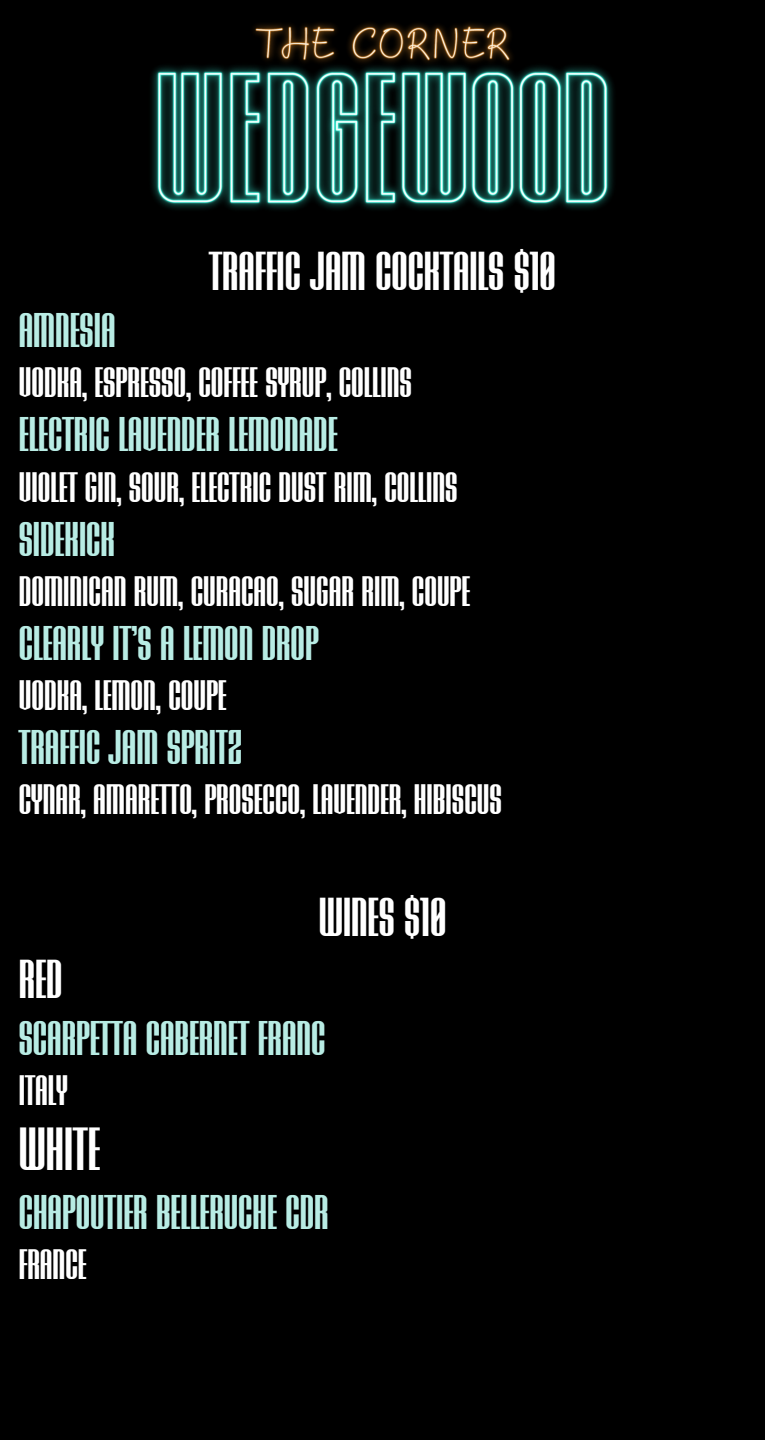
<style>
.page{position:relative;width:765px;height:1440px;background:#000}
.page>*{position:absolute;margin:0;border:0;box-sizing:border-box;transform-origin:0 0}
.t1{font:50px "Bosque Line";color:#fff}
.t2{font:45px "Bosque Line";color:#fff}
.t3{font:40px "Bosque Line";color:#b8ece4}
.t4{font:35px "Bosque Line";color:#fff}
</style>
<div class="page">
<img style="left:151px;top:23px;width:463px;height:187px">
<p class="t2" style="left:209px;top:250px;width:348px">TRAFFIC JAM COCKTAILS $10</p>
<p class="t3" style="left:19px;top:311px;width:98px">AMNESIA</p>
<p class="t4" style="left:19px;top:366px;width:395px">VODKA, ESPRESSO, COFFEE SYRUP, COLLINS</p>
<p class="t3" style="left:19px;top:415px;width:320px">ELECTRIC LAVENDER LEMONADE</p>
<p class="t4" style="left:19px;top:470px;width:440px">VIOLET GIN, SOUR, ELECTRIC DUST RIM, COLLINS</p>
<p class="t3" style="left:19px;top:520px;width:98px">SIDEKICK</p>
<p class="t4" style="left:19px;top:574px;width:453px">DOMINICAN RUM, CURACAO, SUGAR RIM, COUPE</p>
<p class="t3" style="left:19px;top:624px;width:301px">CLEARLY IT’S A LEMON DROP</p>
<p class="t4" style="left:19px;top:679px;width:209px">VODKA, LEMON, COUPE</p>
<p class="t3" style="left:19px;top:728px;width:225px">TRAFFIC JAM SPRITZ</p>
<p class="t4" style="left:19px;top:783px;width:484px">CYNAR, AMARETTO, PROSECCO, LAVENDER, HIBISCUS</p>
<p class="t2" style="left:319px;top:895px;width:129px">WINES $10</p>
<p class="t2" style="left:19px;top:958px;width:45px">RED</p>
<p class="t3" style="left:19px;top:1019px;width:308px">SCARPETTA CABERNET FRANC</p>
<p class="t4" style="left:19px;top:1074px;width:51px">ITALY</p>
<p class="t1" style="left:19px;top:1125px;width:83px">WHITE</p>
<p class="t3" style="left:19px;top:1193px;width:311px">CHAPOUTIER BELLERUCHE CDR</p>
<p class="t4" style="left:19px;top:1248px;width:69px">FRANCE</p>
</div>
